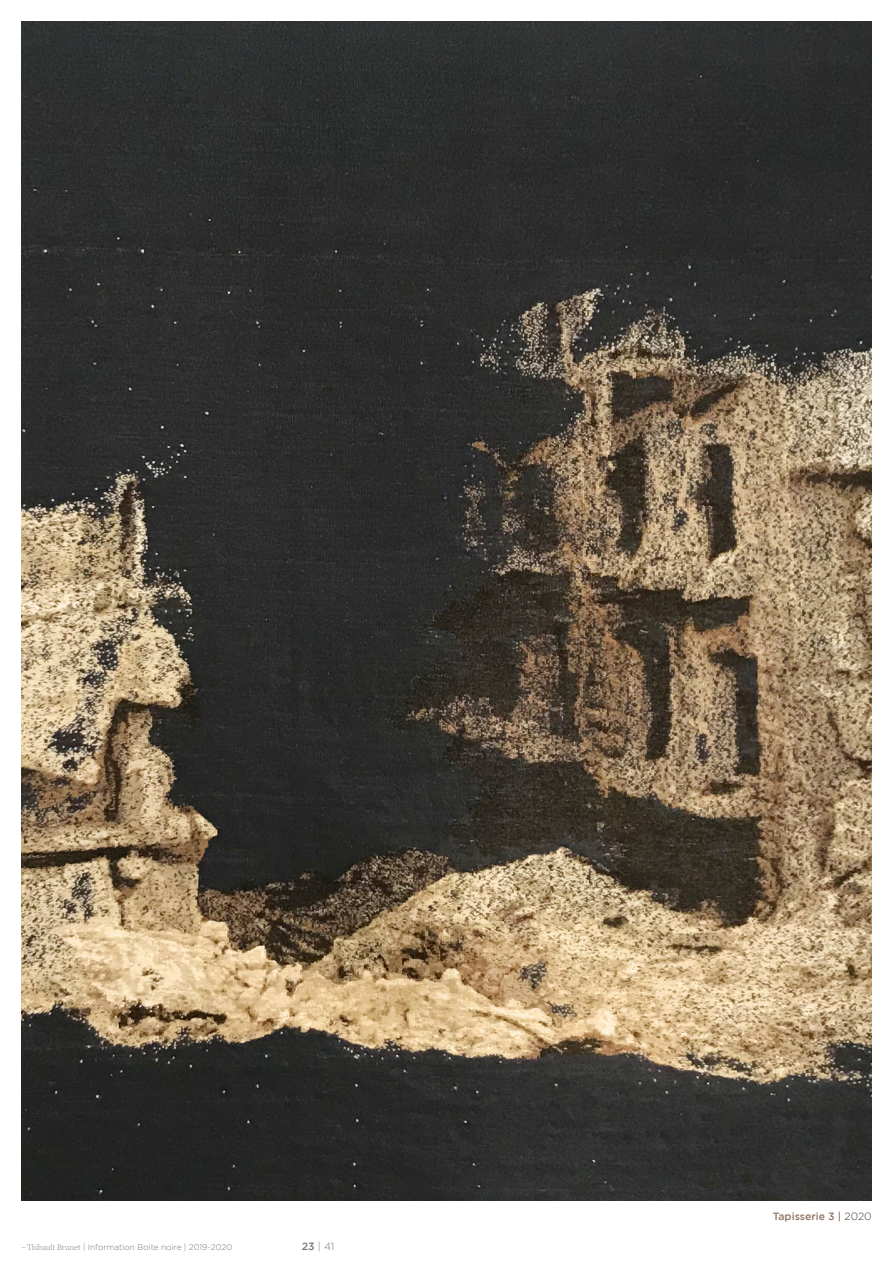
<style>
.page{position:relative;width:893px;height:1263px;background:#fff}
.page>*{position:absolute;margin:0;border:0;box-sizing:border-box;transform-origin:0 0}
.Légende_img{font:500 10.5px "Gotham";color:#927565}
.Folio{font:300 10.5px "Gotham";color:#76787b}
.Folio-2{font:300 8.25px "Gotham";color:#76787b}
.s1{font-family:"Inferi"}
.s2{font-weight:500}
.s3{font-weight:300;color:#3e3e3f}
</style>
<div class="page">
<img style="left:21px;top:21px;width:851px;height:1179px">
<p class="Folio-2" style="left:21px;top:1242px;width:213px"><span class="s1">–Thibault Brunet</span> | Information Boite noire | 2019-2020</p>
<p class="Folio" style="left:302px;top:1240px;width:34px"><span class="s2">23</span> | 41</p>
<p class="Légende_img" style="left:773px;top:1210px;width:100px">Tapisserie 3 | <span class="s3">2020</span></p>
</div>
